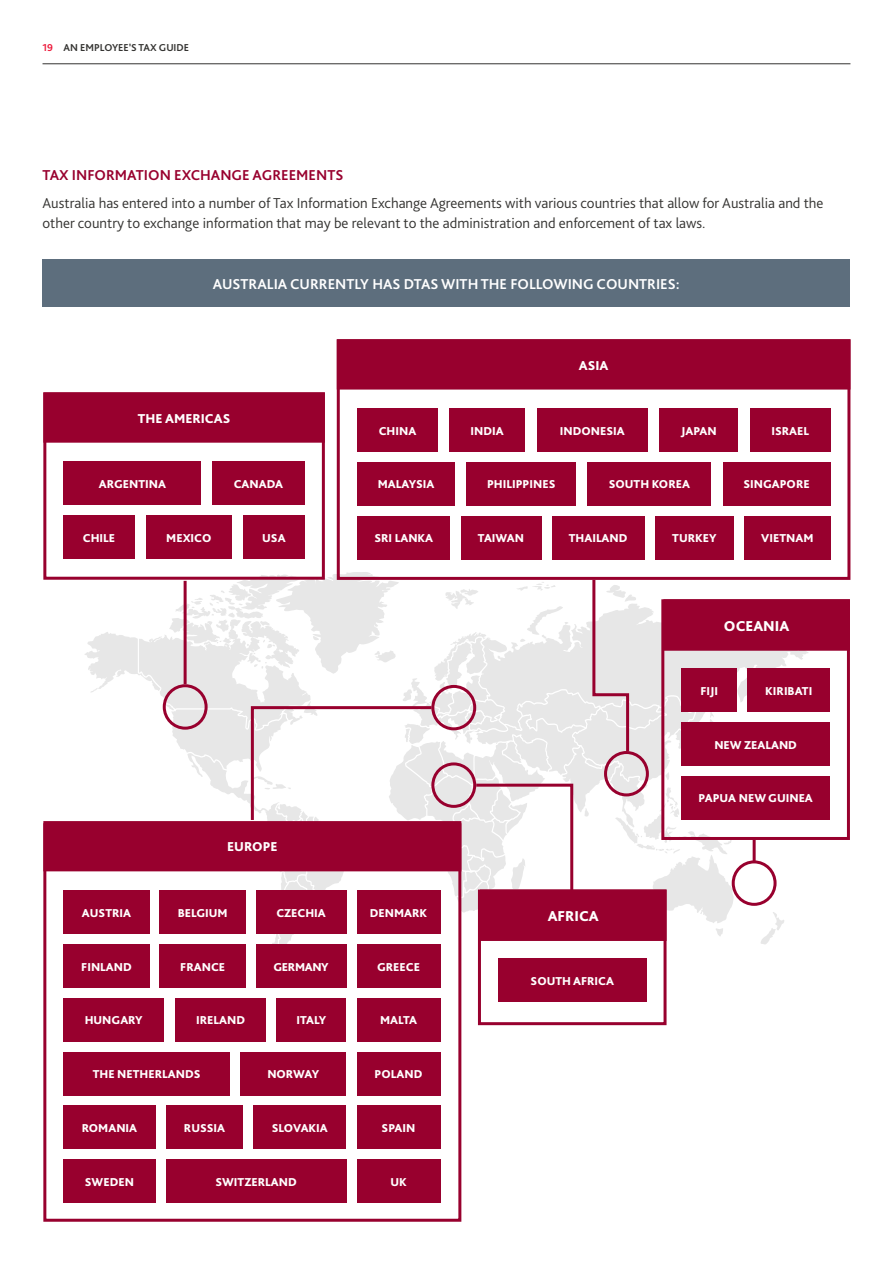
<style>
.page{position:relative;width:893px;height:1263px;background:#fff}
.page>*{position:absolute;margin:0;border:0;box-sizing:border-box;transform-origin:0 0}
.t1{font:300 15px/19.5px "Bliss Pro";color:#343331}
.t2{font:700 15px "Bliss Pro";color:#fff}
.t3{font:700 15px "Bliss Pro";color:#98002e}
.t4{font:800 15px "Bliss Pro";color:#fff}
.t5{font:800 13.5px "Bliss Pro";color:#fff}
.t6{font:800 12px "Bliss Pro";color:#fff}
.t7{font:800 12px "Bliss Pro";letter-spacing:-.03em;color:#fff}
.t8{font:700 10.5px "Bliss Pro";color:#343331}
.s1{color:#ed1a3b}
</style>
<div class="page">
<svg style="left:84px;top:572px;width:725px;height:399px"></svg>
<div style="left:661px;top:599px;width:189px;height:241px;border:3px solid #98002e"></div>
<div style="left:478px;top:889px;width:188px;height:136px;border:3px solid #98002e"></div>
<div style="left:43px;top:259px;width:807px;height:48px;background:#5d6e7d"></div>
<div style="left:45px;top:394px;width:278px;height:47px;background:#98002e"></div>
<div style="left:43px;top:392px;width:282px;height:51px;border:3px solid #98002e"></div>
<div style="left:338px;top:341px;width:511px;height:47px;background:#98002e"></div>
<div style="left:337px;top:339px;width:513px;height:51px;border:3px solid #98002e"></div>
<div style="left:43px;top:392px;width:282px;height:188px;border:3px solid #98002e"></div>
<div style="left:337px;top:339px;width:513px;height:241px;border:3px solid #98002e"></div>
<div style="left:552px;top:516px;width:93px;height:43px;background:#98002e"></div>
<div style="left:655px;top:516px;width:79px;height:43px;background:#98002e"></div>
<div style="left:744px;top:516px;width:86px;height:43px;background:#98002e"></div>
<div style="left:461px;top:516px;width:80px;height:43px;background:#98002e"></div>
<div style="left:357px;top:516px;width:93px;height:43px;background:#98002e"></div>
<div style="left:723px;top:462px;width:107px;height:43px;background:#98002e"></div>
<div style="left:588px;top:462px;width:123px;height:43px;background:#98002e"></div>
<div style="left:357px;top:462px;width:98px;height:43px;background:#98002e"></div>
<div style="left:466px;top:462px;width:110px;height:43px;background:#98002e"></div>
<div style="left:357px;top:409px;width:81px;height:43px;background:#98002e"></div>
<div style="left:660px;top:409px;width:78px;height:43px;background:#98002e"></div>
<div style="left:750px;top:409px;width:80px;height:43px;background:#98002e"></div>
<div style="left:450px;top:409px;width:75px;height:43px;background:#98002e"></div>
<div style="left:537px;top:409px;width:111px;height:43px;background:#98002e"></div>
<div style="left:431px;top:685px;width:45px;height:45px;border:3px solid #98002e;border-radius:50%"></div>
<div style="left:604px;top:751px;width:45px;height:45px;border:3px solid #98002e;border-radius:50%"></div>
<div style="left:732px;top:860px;width:45px;height:46px;border:3px solid #98002e;border-radius:50%"></div>
<div style="left:431px;top:762px;width:45px;height:46px;border:3px solid #98002e;border-radius:50%"></div>
<div style="left:665px;top:601px;width:183px;height:48px;background:#98002e"></div>
<div style="left:663px;top:599px;width:187px;height:52px;border:3px solid #98002e"></div>
<div style="left:681px;top:669px;width:56px;height:43px;background:#98002e"></div>
<div style="left:681px;top:776px;width:149px;height:43px;background:#98002e"></div>
<div style="left:498px;top:959px;width:148px;height:43px;background:#98002e"></div>
<div style="left:748px;top:669px;width:82px;height:43px;background:#98002e"></div>
<div style="left:681px;top:722px;width:149px;height:43px;background:#98002e"></div>
<hr style="left:753px;top:840px;width:3px;height:22px;background:#98002e">
<div style="left:481px;top:891px;width:184px;height:48px;background:#98002e"></div>
<div style="left:480px;top:889px;width:186px;height:52px;border:3px solid #98002e"></div>
<svg style="left:249px;top:705px;width:186px;height:116px"></svg>
<svg style="left:473px;top:782px;width:102px;height:127px"></svg>
<svg style="left:591px;top:577px;width:40px;height:177px"></svg>
<div style="left:212px;top:462px;width:93px;height:43px;background:#98002e"></div>
<div style="left:64px;top:462px;width:137px;height:43px;background:#98002e"></div>
<div style="left:243px;top:515px;width:62px;height:44px;background:#98002e"></div>
<div style="left:146px;top:515px;width:85px;height:44px;background:#98002e"></div>
<div style="left:63px;top:515px;width:72px;height:44px;background:#98002e"></div>
<div style="left:163px;top:684px;width:45px;height:46px;border:3px solid #98002e;border-radius:50%"></div>
<hr style="left:184px;top:581px;width:3px;height:103px;background:#98002e">
<div style="left:43px;top:823px;width:418px;height:399px;border:3px solid #98002e"></div>
<div style="left:45px;top:822px;width:415px;height:48px;background:#98002e"></div>
<div style="left:43px;top:821px;width:418px;height:50px;border:3px solid #98002e"></div>
<div style="left:63px;top:891px;width:87px;height:43px;background:#98002e"></div>
<div style="left:256px;top:891px;width:90px;height:43px;background:#98002e"></div>
<div style="left:357px;top:891px;width:83px;height:43px;background:#98002e"></div>
<div style="left:63px;top:1159px;width:93px;height:43px;background:#98002e"></div>
<div style="left:166px;top:1159px;width:180px;height:43px;background:#98002e"></div>
<div style="left:357px;top:1159px;width:83px;height:43px;background:#98002e"></div>
<div style="left:357px;top:1106px;width:83px;height:43px;background:#98002e"></div>
<div style="left:166px;top:1106px;width:77px;height:43px;background:#98002e"></div>
<div style="left:254px;top:1106px;width:92px;height:43px;background:#98002e"></div>
<div style="left:357px;top:1052px;width:83px;height:43px;background:#98002e"></div>
<div style="left:63px;top:1106px;width:93px;height:43px;background:#98002e"></div>
<div style="left:357px;top:998px;width:83px;height:43px;background:#98002e"></div>
<div style="left:241px;top:1052px;width:105px;height:43px;background:#98002e"></div>
<div style="left:63px;top:1052px;width:167px;height:43px;background:#98002e"></div>
<div style="left:63px;top:944px;width:87px;height:43px;background:#98002e"></div>
<div style="left:160px;top:944px;width:86px;height:43px;background:#98002e"></div>
<div style="left:256px;top:944px;width:90px;height:43px;background:#98002e"></div>
<div style="left:63px;top:998px;width:101px;height:43px;background:#98002e"></div>
<div style="left:176px;top:998px;width:90px;height:43px;background:#98002e"></div>
<div style="left:277px;top:998px;width:69px;height:43px;background:#98002e"></div>
<div style="left:357px;top:944px;width:83px;height:43px;background:#98002e"></div>
<div style="left:160px;top:891px;width:86px;height:43px;background:#98002e"></div>
<hr style="left:43px;top:63px;width:807px;height:1px;background:#343331">
<p class="t8" style="left:43px;top:40px;width:148px"><span class="s1">19</span> AN EMPLOYEE’S TAX GUIDE</p>
<p class="t3" style="left:43px;top:166px;width:302px">TAX INFORMATION EXCHANGE AGREEMENTS</p>
<p class="t1" style="left:43px;top:193px;width:782px">Australia has entered into a number of Tax Information Exchange Agreements with various countries that allow for Australia and the other country to exchange information that may be relevant to the administration and enforcement of tax laws.</p>
<p class="t2" style="left:213px;top:275px;width:469px">AUSTRALIA CURRENTLY HAS DTAS WITH THE FOLLOWING COUNTRIES:</p>
<p class="t5" style="left:138px;top:410px;width:94px">THE AMERICAS</p>
<p class="t6" style="left:99px;top:476px;width:69px">ARGENTINA</p>
<p class="t6" style="left:234px;top:476px;width:51px">CANADA</p>
<p class="t6" style="left:83px;top:530px;width:34px">CHILE</p>
<p class="t6" style="left:166px;top:530px;width:47px">MEXICO</p>
<p class="t6" style="left:262px;top:530px;width:25px">USA</p>
<p class="t5" style="left:227px;top:838px;width:52px">EUROPE</p>
<p class="t5" style="left:579px;top:357px;width:31px">ASIA</p>
<p class="t6" style="left:379px;top:423px;width:39px">CHINA</p>
<p class="t6" style="left:471px;top:423px;width:35px">INDIA</p>
<p class="t6" style="left:560px;top:423px;width:66px">INDONESIA</p>
<p class="t6" style="left:681px;top:423px;width:37px">JAPAN</p>
<p class="t6" style="left:771px;top:423px;width:39px">ISRAEL</p>
<p class="t6" style="left:378px;top:477px;width:58px">MALAYSIA</p>
<p class="t6" style="left:487px;top:477px;width:70px">PHILIPPINES</p>
<p class="t6" style="left:609px;top:477px;width:83px">SOUTH KOREA</p>
<p class="t6" style="left:743px;top:477px;width:68px">SINGAPORE</p>
<p class="t6" style="left:374px;top:531px;width:60px">SRI LANKA</p>
<p class="t6" style="left:478px;top:531px;width:48px">TAIWAN</p>
<p class="t6" style="left:569px;top:531px;width:60px">THAILAND</p>
<p class="t6" style="left:672px;top:531px;width:46px">TURKEY</p>
<p class="t6" style="left:761px;top:531px;width:54px">VIETNAM</p>
<p class="t4" style="left:724px;top:616px;width:67px">OCEANIA</p>
<p class="t6" style="left:700px;top:683px;width:19px">FIJI</p>
<p class="t6" style="left:765px;top:683px;width:49px">KIRIBATI</p>
<p class="t6" style="left:714px;top:737px;width:84px">NEW ZEALAND</p>
<p class="t6" style="left:698px;top:791px;width:116px">PAPUA NEW GUINEA</p>
<p class="t6" style="left:82px;top:905px;width:51px">AUSTRIA</p>
<p class="t6" style="left:276px;top:905px;width:51px">CZECHIA</p>
<p class="t6" style="left:370px;top:905px;width:59px">DENMARK</p>
<p class="t6" style="left:178px;top:905px;width:51px">BELGIUM</p>
<p class="t6" style="left:81px;top:959px;width:52px">FINLAND</p>
<p class="t6" style="left:180px;top:959px;width:46px">FRANCE</p>
<p class="t7" style="left:273px;top:959px;width:57px">GERMANY</p>
<p class="t6" style="left:377px;top:959px;width:45px">GREECE</p>
<p class="t6" style="left:85px;top:1013px;width:59px">HUNGARY</p>
<p class="t6" style="left:196px;top:1013px;width:50px">IRELAND</p>
<p class="t6" style="left:296px;top:1013px;width:31px">ITALY</p>
<p class="t6" style="left:380px;top:1013px;width:38px">MALTA</p>
<p class="t6" style="left:93px;top:1067px;width:109px">THE NETHERLANDS</p>
<p class="t6" style="left:267px;top:1067px;width:53px">NORWAY</p>
<p class="t6" style="left:375px;top:1067px;width:49px">POLAND</p>
<p class="t6" style="left:82px;top:1120px;width:57px">ROMANIA</p>
<p class="t6" style="left:184px;top:1120px;width:43px">RUSSIA</p>
<p class="t6" style="left:272px;top:1120px;width:58px">SLOVAKIA</p>
<p class="t6" style="left:382px;top:1120px;width:35px">SPAIN</p>
<p class="t6" style="left:85px;top:1174px;width:51px">SWEDEN</p>
<p class="t6" style="left:216px;top:1174px;width:83px">SWITZERLAND</p>
<p class="t6" style="left:390px;top:1174px;width:18px">UK</p>
<p class="t4" style="left:548px;top:907px;width:53px">AFRICA</p>
<p class="t6" style="left:531px;top:973px;width:85px">SOUTH AFRICA</p>
</div>
